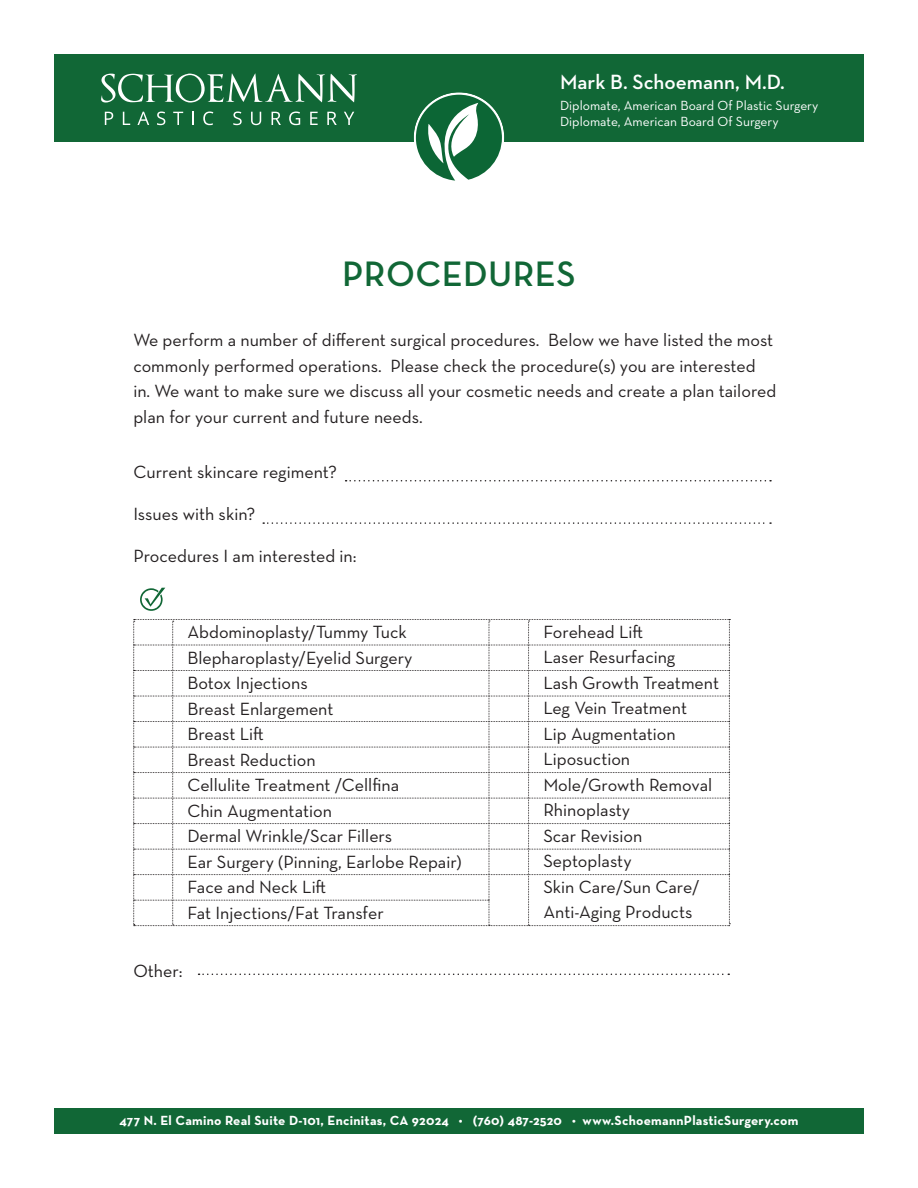
<style>
.page{position:relative;width:918px;height:1188px;background:#fff}
.page>*{position:absolute;margin:0;border:0;box-sizing:border-box;transform-origin:0 0}
.t1{font:600 36px "Neutraface Text";letter-spacing:.01em;color:#116736}
.t2{font:600 21px "Neutraface Text";color:#fff}
.t3{font:18px/25.5px "Neutraface Text";color:#231f20}
.t4{font:700 13.5px "Neutraface Text";letter-spacing:.02em;color:#fff}
.t5{font:13.5px/16.5px "Neutraface Text";color:#fff}
</style>
<div class="page">
<div style="left:54px;top:54px;width:810px;height:87px;background:#116736"></div>
<svg style="left:101px;top:73px;width:256px;height:30px"></svg>
<svg style="left:105px;top:112px;width:8px;height:13px"></svg>
<svg style="left:123px;top:112px;width:7px;height:13px"></svg>
<svg style="left:137px;top:112px;width:12px;height:13px"></svg>
<svg style="left:157px;top:112px;width:8px;height:13px"></svg>
<svg style="left:173px;top:112px;width:10px;height:13px"></svg>
<svg style="left:192px;top:112px;width:2px;height:13px"></svg>
<svg style="left:203px;top:112px;width:10px;height:13px"></svg>
<svg style="left:233px;top:112px;width:9px;height:13px"></svg>
<svg style="left:251px;top:112px;width:10px;height:13px"></svg>
<svg style="left:272px;top:112px;width:9px;height:13px"></svg>
<svg style="left:289px;top:112px;width:11px;height:13px"></svg>
<svg style="left:310px;top:112px;width:8px;height:13px"></svg>
<svg style="left:327px;top:112px;width:10px;height:13px"></svg>
<svg style="left:344px;top:112px;width:10px;height:13px"></svg>
<svg style="left:414px;top:92px;width:90px;height:91px"></svg>
<svg style="left:416px;top:95px;width:86px;height:86px"></svg>
<div style="left:54px;top:1108px;width:810px;height:26px;background:#116736"></div>
<svg style="left:346px;top:480px;width:425px;height:2px"></svg>
<svg style="left:263px;top:522px;width:508px;height:2px"></svg>
<svg style="left:199px;top:974px;width:530px;height:1px"></svg>
<svg style="left:133px;top:619px;width:597px;height:307px"></svg>
<svg style="left:140px;top:588px;width:25px;height:23px"></svg>
<p class="t2" style="left:560px;top:68px;width:226px">Mark B. Schoemann, M.D.</p>
<p class="t5" style="left:560px;top:97px;width:260px">Diplomate, American Board Of Plastic Surgery<br>Diplomate, American Board Of Surgery</p>
<h1 class="t1" style="left:342px;top:251px;width:235px">procedures</h1>
<p class="t3" style="left:133px;top:327px;width:645px">We perform a number of different surgical procedures. Below we have listed the most commonly performed operations. Please check the procedure(s) you are interested in. We want to make sure we discuss all your cosmetic needs and create a plan tailored plan for your current and future needs.</p>
<p class="t3" style="left:133px;top:459px;width:205px">Current skincare regiment?</p>
<p class="t3" style="left:133px;top:501px;width:123px">Issues with skin?</p>
<p class="t3" style="left:133px;top:543px;width:225px">Procedures I am interested in:</p>
<p class="t3" style="left:187px;top:619px;width:276px">Abdominoplasty/Tummy Tuck<br>Blepharoplasty/Eyelid Surgery<br>Botox Injections<br>Breast Enlargement<br>Breast Lift<br>Breast Reduction<br>Cellulite Treatment /Cellfina<br>Chin Augmentation<br>Dermal Wrinkle/Scar Fillers<br>Ear Surgery (Pinning, Earlobe Repair)<br>Face and Neck Lift<br>Fat Injections/Fat Transfer</p>
<p class="t3" style="left:543px;top:619px;width:177px">Forehead Lift<br>Laser Resurfacing<br>Lash Growth Treatment<br>Leg Vein Treatment<br>Lip Augmentation<br>Liposuction<br>Mole/Growth Removal<br>Rhinoplasty<br>Scar Revision<br>Septoplasty<br>Skin Care/Sun Care/<br>Anti-Aging Products</p>
<p class="t3" style="left:133px;top:958px;width:51px">Other:</p>
<p class="t4" style="left:119px;top:1112px;width:681px">477 N. El Camino Real Suite D-101, Encinitas, CA 92024 • (760) 487-2520 • www.SchoemannPlasticSurgery.com</p>
</div>
